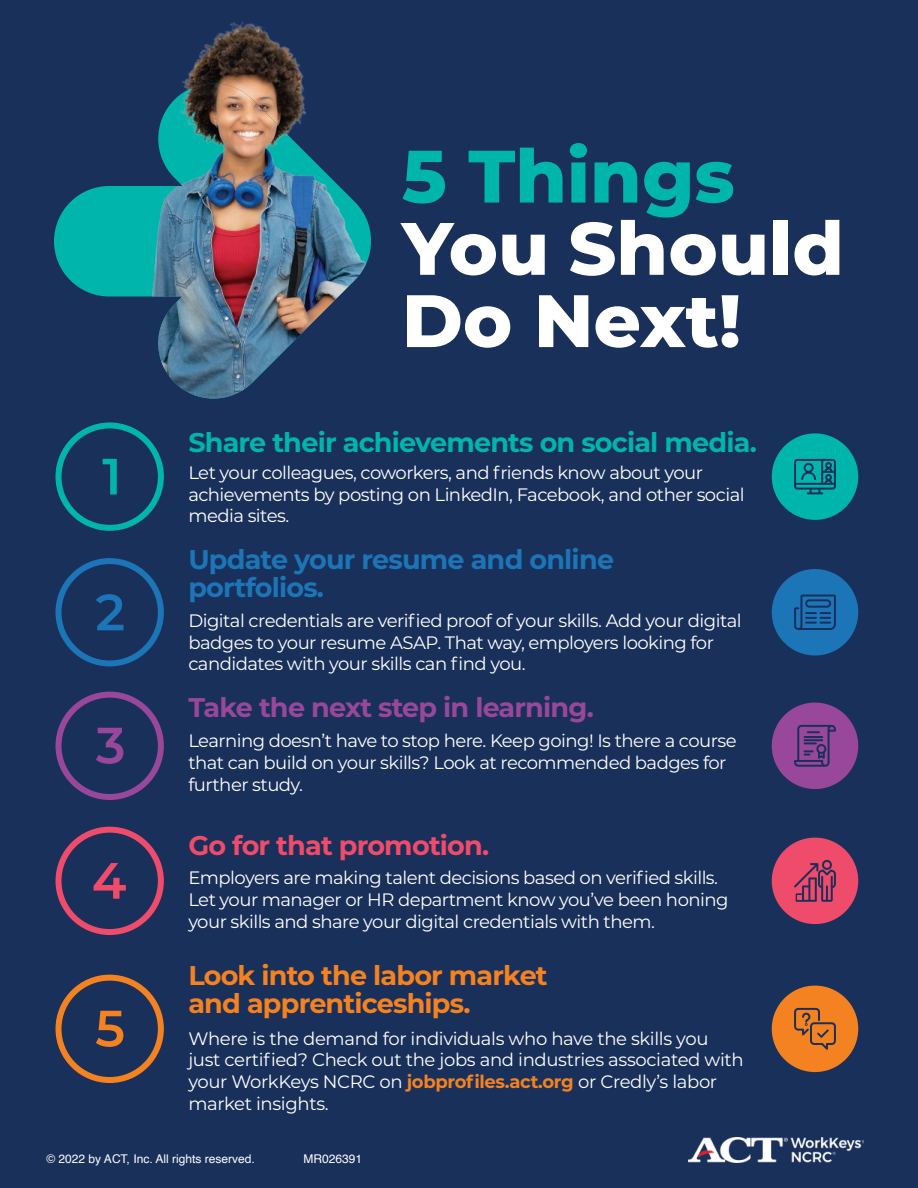
<style>
.page{position:relative;width:918px;height:1188px;background:#19305b}
.page>*{position:absolute;margin:0;border:0;box-sizing:border-box;transform-origin:0 0}
.t1{font:800 74.1px/72.3px "Montserrat";color:#fff}
.t2{font:700 27px/28.5px "Montserrat";letter-spacing:-.03em;color:#f58220}
.t3{font:700 27px "Montserrat";letter-spacing:-.03em;color:#00b5ac}
.t4{font:700 27px/28.5px "Montserrat";letter-spacing:-.03em;color:#1c75b7}
.t5{font:700 27px "Montserrat";letter-spacing:-.03em;color:#98479b}
.t6{font:700 27px "Montserrat";letter-spacing:-.03em;color:#ef4b6a}
.t7{font:18px/21.6px "Montserrat";letter-spacing:-.03em;color:#fff}
.t8{font:12px "Helvetica";color:#fff}
.s1{color:#00b5ac}
.s2{font-weight:700;color:#f58220}
</style>
<div class="page">
<svg style="left:54px;top:186px;width:46px;height:110px;fill:#00b5ac"></svg>
<img style="left:100px;top:142px;width:271px;height:257px">
<img style="left:158px;top:21px;width:149px;height:121px">
<svg style="left:56px;top:422px;width:108px;height:109px"></svg>
<svg style="left:56px;top:558px;width:108px;height:108px"></svg>
<svg style="left:56px;top:692px;width:108px;height:108px"></svg>
<svg style="left:56px;top:827px;width:108px;height:108px"></svg>
<svg style="left:56px;top:975px;width:108px;height:108px"></svg>
<svg style="left:772px;top:986px;width:86px;height:86px"></svg>
<svg style="left:772px;top:433px;width:86px;height:87px"></svg>
<svg style="left:772px;top:569px;width:86px;height:87px"></svg>
<svg style="left:772px;top:703px;width:86px;height:86px"></svg>
<svg style="left:772px;top:838px;width:86px;height:86px"></svg>
<img style="left:689px;top:1137px;width:175px;height:26px">
<h2 class="t1" style="left:402px;top:136px;width:444px"><span class="s1">5 Things<br></span>You Should<br>Do Next!</h2>
<p class="t3" style="left:188px;top:423px;width:570px">Share their achievements on social media.</p>
<p class="t7" style="left:188px;top:461px;width:558px">Let your colleagues, coworkers, and friends know about your achievements by posting on LinkedIn, Facebook, and other social media sites.</p>
<p class="t4" style="left:188px;top:543px;width:427px">Update your resume and online portfolios.</p>
<p class="t7" style="left:188px;top:609px;width:555px">Digital credentials are verifed proof of your skills. Add your digital badges to your resume ASAP. That way, employers looking for candidates with your skills can fnd you.</p>
<p class="t5" style="left:188px;top:688px;width:407px">Take the next step in learning.</p>
<p class="t7" style="left:188px;top:730px;width:550px">Learning doesn’t have to stop here. Keep going! Is there a course that can build on your skills? Look at recommended badges for further study.</p>
<p class="t6" style="left:188px;top:826px;width:302px">Go for that promotion.</p>
<p class="t7" style="left:188px;top:867px;width:542px">Employers are making talent decisions based on verifed skills.<br>Let your manager or HR department know you’ve been honing your skills and share your digital credentials with them.</p>
<p class="t2" style="left:188px;top:960px;width:361px">Look into the labor market and apprenticeships.</p>
<p class="t7" style="left:188px;top:1027px;width:557px">Where is the demand for individuals who have the skills you just certifed? Check out the jobs and industries associated with your WorkKeys NCRC on <span class="s2">jobprofles.act.org</span> or Credly’s labor market insights.</p>
<p class="t8" style="left:46px;top:1149px;width:210px">© 2022 by ACT, Inc. All rights reserved.</p>
<p class="t8" style="left:303px;top:1149px;width:60px">MR026391</p>
</div>
